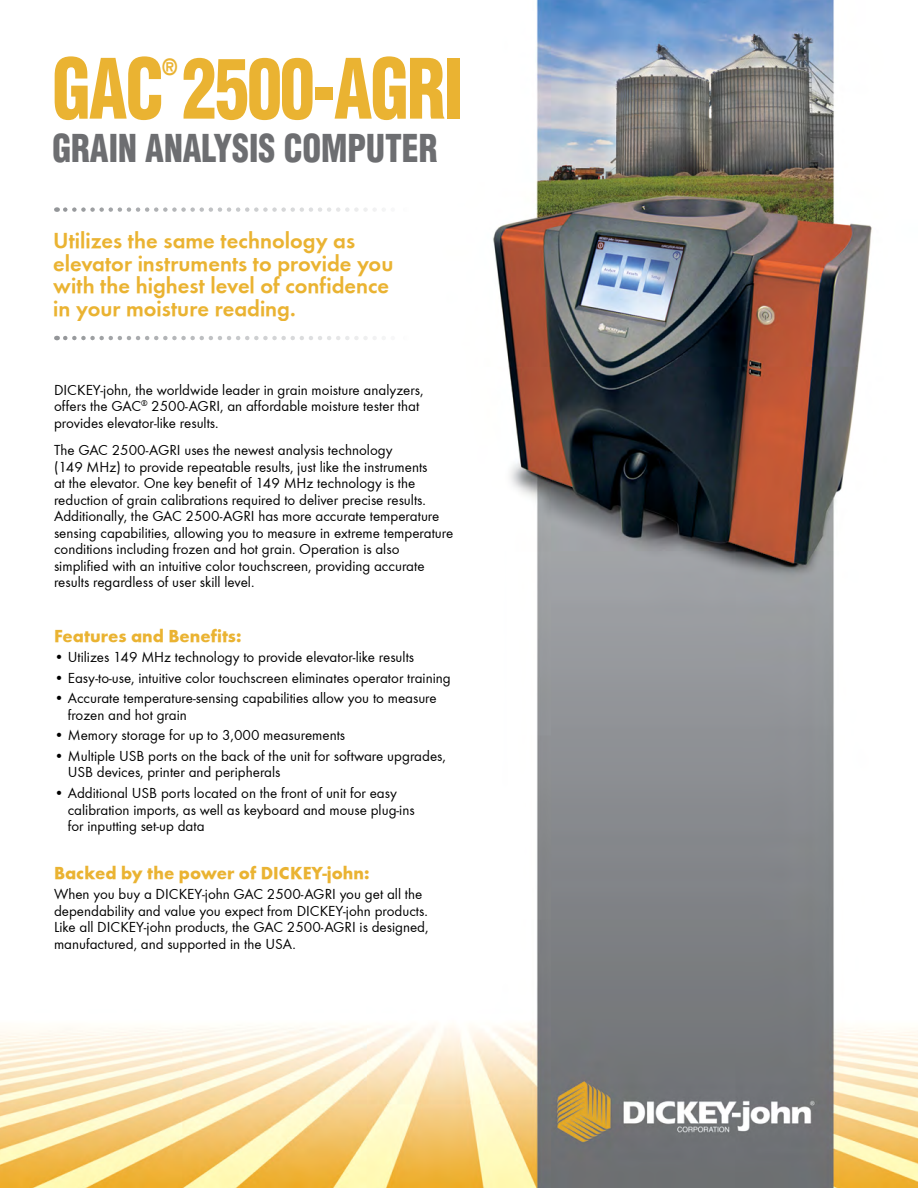
<style>
.page{position:relative;width:918px;height:1188px;background:#fff}
.page>*{position:absolute;margin:0;border:0;box-sizing:border-box;transform-origin:0 0}
.t1{font:900 condensed 81px "Helvetica";letter-spacing:-.025em;color:#eab332;scale:.85 1}
.t2{font:900 condensed 37.5px "Helvetica";color:#6d6e71;scale:.9 1}
.t3{font:700 22.5px/22.5px "Function";color:#eab332}
.t4{font:900 condensed 21.9px "Helvetica";color:#eab332;scale:.85 1}
.t5{font:18px "Function LH Heavy";color:#eab332}
.t6{font:15px/16.5px "Function";color:#000}
</style>
<div class="page">
<img style="left:0;top:0;width:918px;height:1188px">
<svg style="left:65px;top:207px;width:341px;height:5px"></svg>
<svg style="left:65px;top:336px;width:341px;height:4px"></svg>
<p class="t1" style="left:52px;top:38px;width:484px">GAC 2500-AGRI</p>
<p class="t4" style="left:162px;top:53px;width:20px">®</p>
<p class="t2" style="left:52px;top:125px;width:430px">GRAIN ANALYSIS COMPUTER</p>
<h3 class="t3" style="left:53px;top:229px;width:342px">Utilizes the same technology as elevator instruments to provide you with the highest level of confidence in your moisture reading.</h3>
<p class="t6" style="left:54px;top:382px;width:371px">DICKEY-john, the worldwide leader in grain moisture analyzers, offers the GAC<sup>®</sup> 2500-AGRI, an affordable moisture tester that provides elevator-like results.</p>
<p class="t6" style="left:54px;top:442px;width:401px">The GAC 2500-AGRI uses the newest analysis technology<br>(149 MHz) to provide repeatable results, just like the instruments<br>at the elevator. One key benefit of 149 MHz technology is the reduction of grain calibrations required to deliver precise results.<br>Additionally, the GAC 2500-AGRI has more accurate temperature sensing capabilities, allowing you to measure in extreme temperature conditions including frozen and hot grain. Operation is also simplified with an intuitive color touchscreen, providing accurate results regardless of user skill level.</p>
<p class="t5" style="left:54px;top:625px;width:189px">Features and Benefits:</p>
<p class="t6" style="left:54px;top:649px;width:362px">• Utilizes 149 MHz technology to provide elevator-like results</p>
<p class="t6" style="left:54px;top:670px;width:398px">• Easy-to-use, intuitive color touchscreen eliminates operator training</p>
<p class="t6" style="left:68px;top:690px;width:371px;text-indent:-14px">• Accurate temperature-sensing capabilities allow you to measure frozen and hot grain</p>
<p class="t6" style="left:54px;top:727px;width:293px">• Memory storage for up to 3,000 measurements</p>
<p class="t6" style="left:68px;top:748px;width:380px;text-indent:-14px">• Multiple USB ports on the back of the unit for software upgrades,<br>USB devices, printer and peripherals</p>
<p class="t6" style="left:68px;top:785px;width:348px;text-indent:-14px">• Additional USB ports located on the front of unit for easy calibration imports, as well as keyboard and mouse plug-ins for inputting set-up data</p>
<p class="t5" style="left:54px;top:862px;width:317px">Backed by the power of DICKEY-john:</p>
<p class="t6" style="left:54px;top:886px;width:376px">When you buy a DICKEY-john GAC 2500-AGRI you get all the dependability and value you expect from DICKEY-john products.<br>Like all DICKEY-john products, the GAC 2500-AGRI is designed, manufactured, and supported in the USA.</p>
</div>
